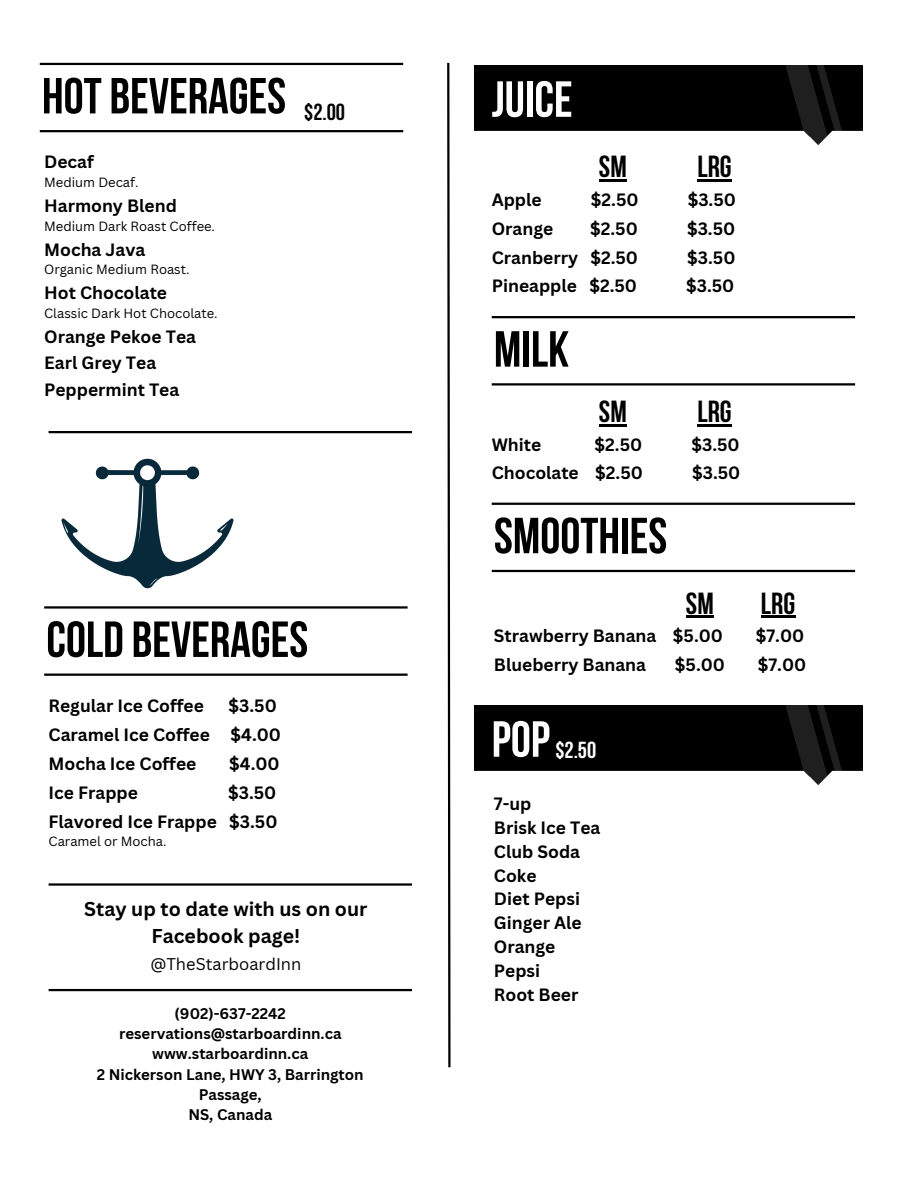
<style>
.page{position:relative;width:918px;height:1188px;background:#fff}
.page>*{position:absolute;margin:0;border:0;box-sizing:border-box;transform-origin:0 0}
.t1{font:700 50.7px "Bebas Neue";color:#000}
.t2{font:700 50.7px "Bebas Neue";color:#fff}
.t3{font:700 30.45px "Bebas Neue";color:#000}
.t4{font:700 23.1px "Bebas Neue";color:#000}
.t5{font:700 23.1px "Bebas Neue";color:#fff}
.t6{font:700 19.5px/27px "Canva Sans";color:#000;text-align:center}
.t7{font:700 17.4px/23.9px "Canva Sans";color:#000}
.t8{font:16.5px "Canva Sans";color:#000}
.t9{font:700 15px/20.2px "Canva Sans";color:#000;text-align:center}
.t10{font:13.05px "Canva Sans";color:#000}
</style>
<div class="page">
<hr style="left:40px;top:130px;width:363px;height:2px;background:#000">
<hr style="left:40px;top:63px;width:363px;height:2px;background:#000">
<hr style="left:49px;top:431px;width:363px;height:2px;background:#000">
<hr style="left:44px;top:674px;width:364px;height:2px;background:#000">
<hr style="left:44px;top:606px;width:364px;height:3px;background:#000">
<hr style="left:49px;top:883px;width:363px;height:3px;background:#000">
<svg style="left:447px;top:62px;width:4px;height:1006px"></svg>
<img style="left:474px;top:65px;width:388px;height:80px">
<hr style="left:599px;top:179px;width:28px;height:2px;background:#000">
<hr style="left:697px;top:179px;width:35px;height:2px;background:#000">
<hr style="left:492px;top:383px;width:363px;height:3px;background:#000">
<hr style="left:492px;top:316px;width:363px;height:2px;background:#000">
<hr style="left:599px;top:424px;width:28px;height:2px;background:#000">
<hr style="left:697px;top:424px;width:35px;height:2px;background:#000">
<hr style="left:492px;top:570px;width:363px;height:2px;background:#000">
<hr style="left:492px;top:503px;width:363px;height:2px;background:#000">
<hr style="left:686px;top:616px;width:28px;height:2px;background:#000">
<hr style="left:761px;top:616px;width:34px;height:2px;background:#000">
<img style="left:474px;top:705px;width:388px;height:80px">
<hr style="left:49px;top:989px;width:363px;height:2px;background:#000">
<img style="left:49px;top:433px;width:198px;height:176px">
<h1 class="t1" style="left:42px;top:75px;width:246px">HOT BEVERAGES</h1>
<h3 class="t7" style="left:44px;top:150px;width:51px">Decaf</h3>
<p class="t10" style="left:44px;top:173px;width:96px">Medium Decaf.</p>
<p class="t7" style="left:44px;top:193px;width:134px">Harmony Blend</p>
<p class="t10" style="left:44px;top:217px;width:172px">Medium Dark Roast Coffee.</p>
<p class="t7" style="left:44px;top:237px;width:103px">Mocha Java</p>
<p class="t10" style="left:44px;top:260px;width:147px">Organic Medium Roast.</p>
<p class="t7" style="left:44px;top:281px;width:124px">Hot Chocolate</p>
<h1 class="t10" style="left:44px;top:304px;width:175px">Classic Dark Hot Chocolate.</h1>
<h5 class="t7" style="left:44px;top:324px;width:153px">Orange Pekoe Tea</h5>
<h5 class="t7" style="left:44px;top:350px;width:114px">Earl Grey Tea</h5>
<h5 class="t7" style="left:44px;top:377px;width:137px">Peppermint Tea</h5>
<h5 class="t4" style="left:304px;top:103px;width:42px">$2.00</h5>
<p class="t1" style="left:46px;top:619px;width:263px">COLD BEVERAGES</p>
<p class="t7" style="left:49px;top:693px;width:157px">Regular Ice Coffee</p>
<p class="t7" style="left:229px;top:693px;width:50px">$3.50</p>
<p class="t7" style="left:49px;top:722px;width:234px">Caramel Ice Coffee $4.00</p>
<h5 class="t7" style="left:49px;top:751px;width:149px">Mocha Ice Coffee</h5>
<h5 class="t7" style="left:229px;top:751px;width:52px">$4.00</h5>
<h5 class="t7" style="left:49px;top:780px;width:91px">Ice Frappe</h5>
<h5 class="t7" style="left:228px;top:780px;width:50px">$3.50</h5>
<h5 class="t7" style="left:49px;top:809px;width:230px">Flavored Ice Frappe $3.50</h5>
<h5 class="t10" style="left:49px;top:832px;width:119px">Caramel or Mocha.</h5>
<h5 class="t6" style="left:84px;top:895px;width:285px">Stay up to date with us on our<br>Facebook page!</h5>
<h5 class="t8" style="left:150px;top:952px;width:153px">@TheStarboardInn</h5>
<h1 class="t9" style="left:175px;top:1003px;width:113px">(902)-637-2242</h1>
<h2 class="t9" style="left:119px;top:1023px;width:224px">reservations@starboardinn.ca</h2>
<h5 class="t9" style="left:152px;top:1044px;width:157px">www.starboardinn.ca</h5>
<h5 class="t9" style="left:97px;top:1064px;width:268px">2 Nickerson Lane, HWY 3, Barrington<br>Passage,</h5>
<h1 class="t9" style="left:188px;top:1104px;width:85px">NS, Canada</h1>
<h6 class="t2" style="left:492px;top:79px;width:82px">JUICE</h6>
<p class="t3" style="left:599px;top:154px;width:29px">SM</p>
<p class="t3" style="left:697px;top:154px;width:36px">LRG</p>
<h4 class="t7" style="left:492px;top:187px;width:52px">Apple</h4>
<h4 class="t7" style="left:591px;top:187px;width:49px">$2.50</h4>
<h4 class="t7" style="left:688px;top:187px;width:50px">$3.50</h4>
<h6 class="t7" style="left:492px;top:216px;width:63px">Orange</h6>
<h6 class="t7" style="left:590px;top:216px;width:49px">$2.50</h6>
<h6 class="t7" style="left:687px;top:216px;width:50px">$3.50</h6>
<p class="t7" style="left:492px;top:245px;width:148px">Cranberry $2.50</p>
<p class="t7" style="left:687px;top:245px;width:50px">$3.50</p>
<p class="t7" style="left:492px;top:274px;width:147px">Pineapple $2.50</p>
<p class="t7" style="left:686px;top:274px;width:50px">$3.50</p>
<p class="t1" style="left:494px;top:329px;width:77px">MILK</p>
<h2 class="t3" style="left:599px;top:399px;width:29px">SM</h2>
<h2 class="t3" style="left:697px;top:399px;width:36px">LRG</h2>
<p class="t7" style="left:492px;top:432px;width:51px">White</p>
<p class="t7" style="left:595px;top:432px;width:49px">$2.50</p>
<p class="t7" style="left:691px;top:432px;width:50px">$3.50</p>
<h1 class="t7" style="left:492px;top:461px;width:153px">Chocolate $2.50</h1>
<h1 class="t7" style="left:692px;top:461px;width:50px">$3.50</h1>
<h5 class="t1" style="left:494px;top:515px;width:175px">SMOOTHIES</h5>
<h2 class="t3" style="left:686px;top:591px;width:29px">SM</h2>
<h2 class="t3" style="left:761px;top:591px;width:36px">LRG</h2>
<h5 class="t7" style="left:494px;top:624px;width:231px">Strawberry Banana $5.00</h5>
<h5 class="t7" style="left:756px;top:624px;width:50px">$7.00</h5>
<h5 class="t7" style="left:494px;top:653px;width:154px">Blueberry Banana</h5>
<h5 class="t7" style="left:675px;top:653px;width:52px">$5.00</h5>
<h5 class="t7" style="left:758px;top:653px;width:50px">$7.00</h5>
<h5 class="t2" style="left:492px;top:719px;width:60px">POP</h5>
<h2 class="t5" style="left:555px;top:741px;width:42px">$2.50</h2>
<h1 class="t7" style="left:494px;top:791px;width:108px">7-up<br>Brisk Ice Tea<br>Club Soda<br>Coke<br>Diet Pepsi<br>Ginger Ale<br>Orange<br>Pepsi<br>Root Beer</h1>
</div>
